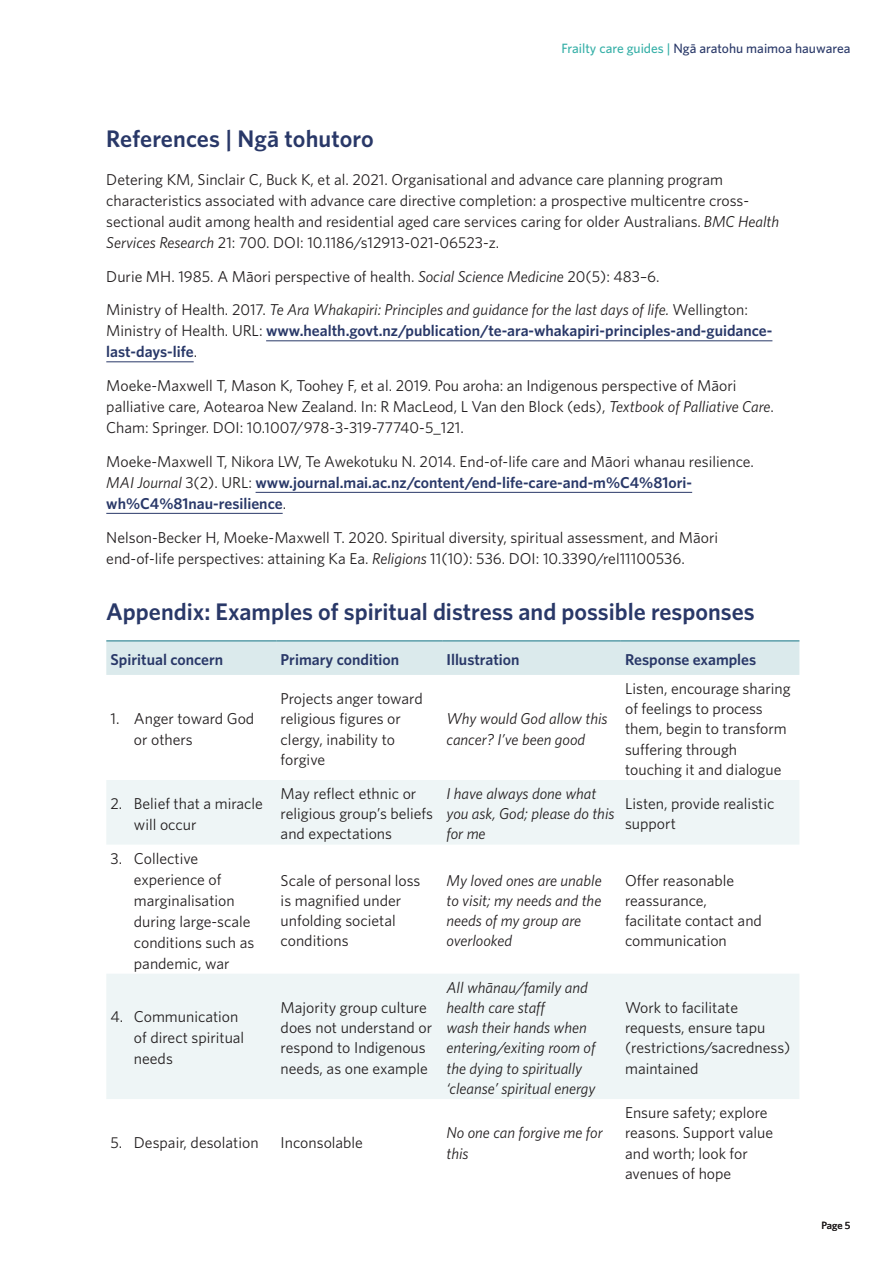
<style>
.page{position:relative;width:893px;height:1263px;background:#fff}
.page>*{position:absolute;margin:0;border:0;box-sizing:border-box;transform-origin:0 0}
.H2_Sub_heading_level{font:600 24px "Whitney";color:#293868}
.H2_References-_all_b{font:600 24px "Whitney";letter-spacing:.005em;color:#293868}
._7_References{font:15.75px/21px "Whitney";color:#231f20}
._7_0_Table{font:15.75px/20.2px "Whitney";color:#231f20}
._7_0_Table-2{font:italic 15.75px/20.2px "Whitney";color:#231f20}
._7_References-2{font:600 15.75px/21px "Whitney";color:#293868}
._7_0_Table_Head{font:600 15.75px "Whitney";color:#293868}
.t1{font:500 13.5px "Whitney";color:#293868}
.t2{font:500 10.5px "Whitney";color:#231f20}
.s1{color:#37b0a8}
.s2{font-style:italic}
.s3{font-weight:400;color:#231f20}
.s4{font-weight:400;font-style:italic;color:#231f20}
.s5{font-weight:600;color:#293868}
</style>
<div class="page">
<hr style="left:266px;top:340px;width:506px;height:1px;background:#293868">
<hr style="left:106px;top:361px;width:88px;height:1px;background:#293868">
<hr style="left:256px;top:492px;width:436px;height:1px;background:#293868">
<hr style="left:106px;top:513px;width:177px;height:1px;background:#293868">
<div style="left:106px;top:641px;width:693px;height:34px;background:#dbeaec"></div>
<svg style="left:106px;top:780px;width:693px;height:319px;fill:#eef5f6"></svg>
<hr style="left:106px;top:640px;width:170px;height:1px;background:#107383">
<hr style="left:276px;top:640px;width:166px;height:1px;background:#107383">
<hr style="left:442px;top:640px;width:179px;height:1px;background:#107383">
<hr style="left:621px;top:640px;width:178px;height:1px;background:#107383">
<p class="t1" style="left:562px;top:40px;width:290px"><span class="s1">Frailty care guides |</span> Ngā aratohu maimoa hauwarea</p>
<p class="H2_References-_all_b" style="left:106px;top:122px;width:269px">References | Ngā tohutoro</p>
<p class="_7_References" style="left:106px;top:168px;width:674px">Detering KM, Sinclair C, Buck K, et al. 2021. Organisational and advance care planning program characteristics associated with advance care directive completion: a prospective multicentre cross&shy;sectional audit among health and residential aged care services caring for older Australians. <span class="s2">BMC Health Services Research</span> 21: 700. DOI: 10.1186/s12913-021-06523-z.</p>
<p class="_7_References" style="left:106px;top:265px;width:555px">Durie MH. 1985. A Māori perspective of health. <span class="s2">Social Science Medicine</span> 20(5): 483–6.</p>
<p class="_7_References-2" style="left:106px;top:299px;width:668px"><span class="s3">Ministry of Health. 2017.</span> <span class="s4">Te Ara Whakapiri: Principles and guidance for the last days of life.</span> <span class="s3">Wellington:<br>Ministry of Health. URL:</span> www.health.govt.nz/publication/te-ara-whakapiri-principles-and-guidance&shy;last-days-life<span class="s3">.</span></p>
<p class="_7_References" style="left:106px;top:375px;width:669px">Moeke-Maxwell T, Mason K, Toohey F, et al. 2019. Pou aroha: an Indigenous perspective of Māori palliative care, Aotearoa New Zealand. In: R MacLeod, L Van den Block (eds), <span class="s2">Textbook of Palliative Care</span>.<br>Cham: Springer. DOI: 10.1007/978-3-319-77740-5_121.</p>
<p class="_7_References" style="left:106px;top:450px;width:649px">Moeke-Maxwell T, Nikora LW, Te Awekotuku N. 2014. End-of-life care and Māori whanau resilience.<br><span class="s2">MAI Journal</span> 3(2). URL: <span class="s5">www.journal.mai.ac.nz/content/end-life-care-and-m%C4%81ori&shy;wh%C4%81nau-resilience</span>.</p>
<p class="_7_References" style="left:106px;top:526px;width:613px">Nelson-Becker H, Moeke-Maxwell T. 2020. Spiritual diversity, spiritual assessment, and Māori end-of-life perspectives: attaining Ka Ea. <span class="s2">Religions</span> 11(10): 536. DOI: 10.3390/rel11100536.</p>
<p class="H2_Sub_heading_level" style="left:106px;top:595px;width:650px">Appendix: Examples of spiritual distress and possible responses</p>
<p class="_7_0_Table_Head" style="left:111px;top:649px;width:114px">Spiritual concern</p>
<p class="_7_0_Table_Head" style="left:281px;top:649px;width:120px">Primary condition</p>
<p class="_7_0_Table_Head" style="left:446px;top:649px;width:75px">Illustration</p>
<p class="_7_0_Table_Head" style="left:625px;top:649px;width:133px">Response examples</p>
<p class="_7_References" style="left:134px;top:707px;width:122px;text-indent:-23px">1. Anger toward God or others</p>
<p class="_7_0_Table" style="left:281px;top:688px;width:144px">Projects anger toward religious figures or clergy, inability to forgive</p>
<p class="_7_0_Table-2" style="left:446px;top:708px;width:163px">Why would God allow this cancer? I’ve been good</p>
<p class="_7_0_Table" style="left:625px;top:678px;width:167px">Listen, encourage sharing of feelings to process them, begin to transform suffering through touching it and dialogue</p>
<p class="_7_References" style="left:134px;top:792px;width:131px;text-indent:-23px">2. Belief that a miracle will occur</p>
<p class="_7_0_Table" style="left:281px;top:783px;width:154px">May reflect ethnic or religious group’s beliefs and expectations</p>
<p class="_7_0_Table-2" style="left:446px;top:783px;width:169px">I have always done what you ask, God; please do this for me</p>
<p class="_7_0_Table" style="left:625px;top:793px;width:151px">Listen, provide realistic support</p>
<p class="_7_References" style="left:134px;top:847px;width:122px;text-indent:-23px">3. Collective experience of marginalisation during large-scale conditions such as pandemic, war</p>
<p class="_7_0_Table" style="left:281px;top:870px;width:141px">Scale of personal loss is magnified under unfolding societal conditions</p>
<p class="_7_0_Table-2" style="left:446px;top:870px;width:157px">My loved ones are unable to visit; my needs and the needs of my group are overlooked</p>
<p class="_7_0_Table" style="left:625px;top:870px;width:138px">Offer reasonable reassurance, facilitate contact and communication</p>
<p class="_7_References" style="left:134px;top:1006px;width:112px;text-indent:-23px">4. Communication of direct spiritual needs</p>
<p class="_7_0_Table" style="left:281px;top:997px;width:153px">Majority group culture does not understand or respond to Indigenous needs, as one example</p>
<p class="_7_0_Table-2" style="left:446px;top:977px;width:151px">All whānau/family and health care staff<br>wash their hands when entering/exiting room of the dying to spiritually ‘cleanse’ spiritual energy</p>
<p class="_7_References" style="left:111px;top:1132px;width:150px">5. Despair, desolation</p>
<p class="_7_0_Table" style="left:281px;top:1132px;width:84px">Inconsolable</p>
<p class="_7_0_Table-2" style="left:446px;top:1122px;width:158px">No one can forgive me for this</p>
<p class="_7_0_Table" style="left:625px;top:997px;width:167px">Work to facilitate requests, ensure tapu (restrictions/sacredness) maintained</p>
<p class="_7_0_Table" style="left:625px;top:1102px;width:149px">Ensure safety; explore reasons. Support value and worth; look for avenues of hope</p>
<p class="t2" style="left:822px;top:1218px;width:30px">Page 5</p>
</div>
